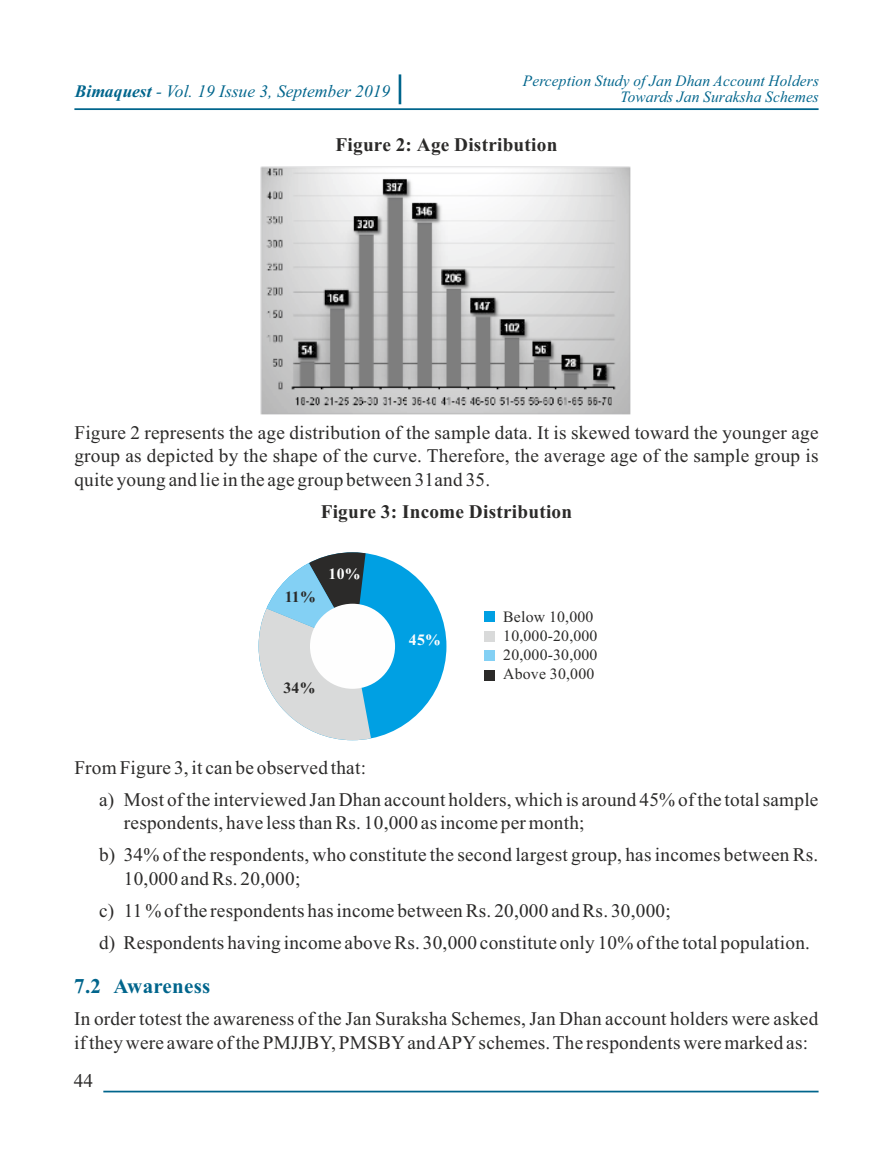
<style>
.page{position:relative;width:893px;height:1166px;background:#fff}
.page>*{position:absolute;margin:0;border:0;box-sizing:border-box;transform-origin:0 0}
.t1{font:700 21px "Times New Roman";letter-spacing:.01em;color:#00658c}
.t2{font:19.25px/32px "Times New Roman";letter-spacing:.01em;color:#2b2a29}
.t3{font:700 19.25px "Times New Roman";letter-spacing:.01em;color:#2b2a29}
.t4{font:italic 17.5px "Times New Roman";color:#00658c}
.t5{font:italic 15.75px/15.8px "Times New Roman";letter-spacing:.01em;color:#00658c;text-align:right}
.t6{font:15.75px/19.2px "Times New Roman";letter-spacing:.01em;color:#2b2a29}
.t7{font:700 15.75px "Times New Roman";color:#fefefe}
.t8{font:700 15.75px "Times New Roman";color:#2b2a29}
.s1{font-weight:700}
</style>
<div class="page">
<img style="left:261px;top:167px;width:370px;height:248px">
<div style="left:259px;top:552px;width:187px;height:188px;background:#00a0e3;border-radius:50%"></div>
<svg style="left:259px;top:552px;width:112px;height:188px"></svg>
<div style="left:310px;top:604px;width:85px;height:85px;background:#fefefe;border-radius:50%"></div>
<div style="left:484px;top:611px;width:11px;height:11px;background:#00a0e3"></div>
<div style="left:484px;top:631px;width:11px;height:10px;background:#d9dada"></div>
<div style="left:484px;top:650px;width:11px;height:11px;background:#83d0f4"></div>
<div style="left:484px;top:670px;width:11px;height:10px;background:#2b2a29"></div>
<hr style="left:103px;top:1090px;width:716px;height:2px;background:#00658c">
<hr style="left:74px;top:108px;width:745px;height:2px;background:#00658c">
<hr style="left:399px;top:74px;width:2px;height:30px;background:#00658c">
<p class="t4" style="left:75px;top:85px;width:317px"><span class="s1">Bimaquest</span> - Vol. 19 Issue 3, September 2019</p>
<p class="t5" style="left:523px;top:75px;width:297px">Perception Study of Jan Dhan Account Holders<br>Towards Jan Suraksha Schemes</p>
<p class="t3" style="left:336px;top:138px;width:223px">Figure 2: Age Distribution</p>
<p class="t2" style="left:74px;top:423px;width:746px;line-height:23.4px;text-align:justify">Figure 2 represents the age distribution of the sample data. It is skewed toward the younger age group as depicted by the shape of the curve. Therefore, the average age of the sample group is quite young and lie in the age group between 31and 35.</p>
<p class="t3" style="left:321px;top:505px;width:253px">Figure 3: Income Distribution</p>
<p class="t8" style="left:285px;top:591px;width:33px">11%</p>
<p class="t7" style="left:329px;top:568px;width:33px">10%</p>
<p class="t8" style="left:284px;top:682px;width:33px">34%</p>
<p class="t7" style="left:409px;top:634px;width:33px">45%</p>
<p class="t6" style="left:503px;top:608px;width:96px">Below 10,000<br>10,000-20,000<br>20,000-30,000<br>Above 30,000</p>
<p class="t2" style="left:99px;top:753px;width:721px;text-indent:-25px">From Figure 3, it can be observed that:<br>a) Most of the interviewed Jan Dhan account holders, which is around 45% of the total sample</p>
<p class="t2" style="left:99px;top:808px;width:721px;text-indent:25px">respondents, have less than Rs. 10,000 as income per month;<br>b) 34% of the respondents, who constitute the second largest group, has incomes between Rs.</p>
<p class="t2" style="left:99px;top:864px;width:712px;text-indent:25px">10,000 and Rs. 20,000;<br>c) 11 % of the respondents has income between Rs. 20,000 and Rs. 30,000;<br>d) Respondents having income above Rs. 30,000 constitute only 10% of the total population.</p>
<p class="t1" style="left:74px;top:978px;width:138px">7.2 Awareness</p>
<p class="t2" style="left:74px;top:1009px;width:746px;line-height:23.4px">In order totest the awareness of the Jan Suraksha Schemes, Jan Dhan account holders were asked if they were aware of the PMJJBY, PMSBYand APYschemes. The respondents were marked as:</p>
<p class="t2" style="left:74px;top:1067px;width:21px">44</p>
</div>
